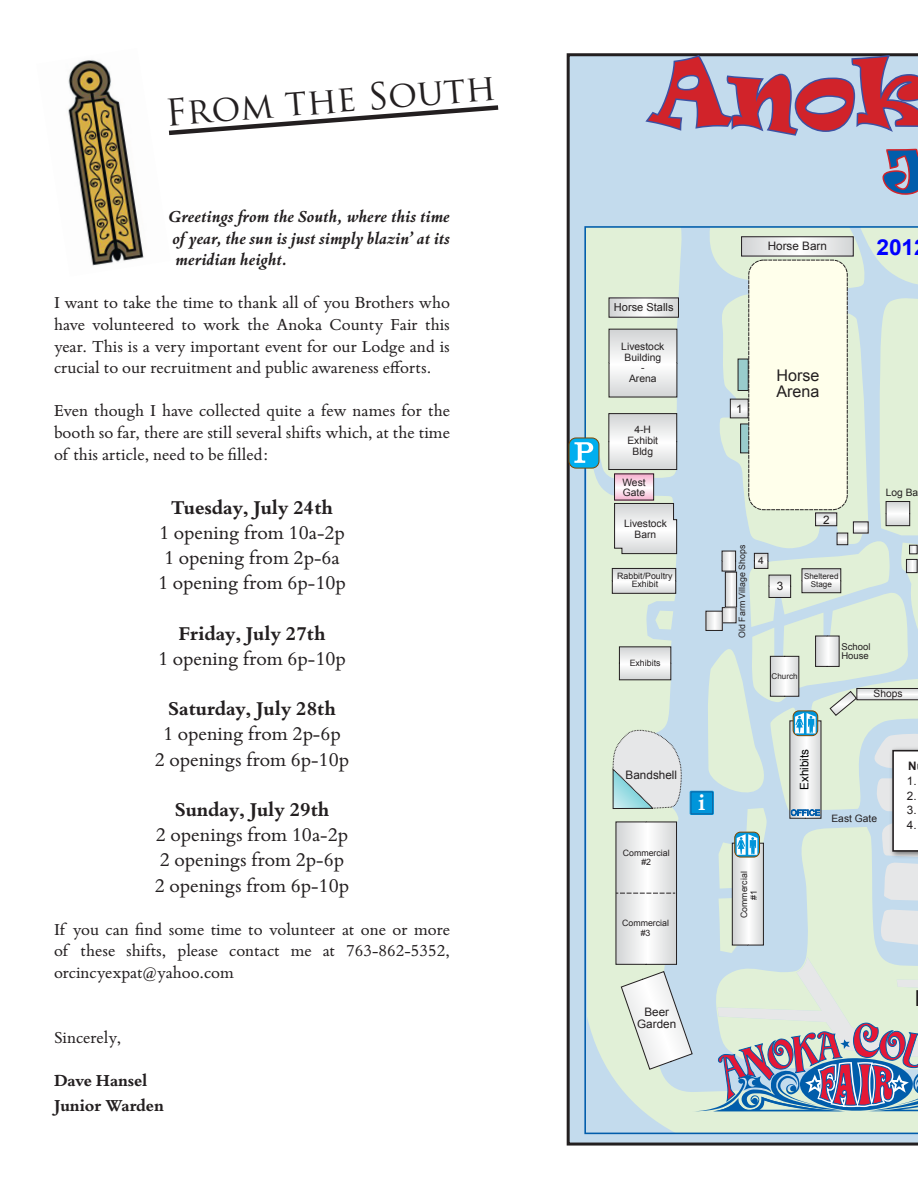
<style>
.page{position:relative;width:918px;height:1188px;background:#fff}
.page>*{position:absolute;margin:0;border:0;box-sizing:border-box;transform-origin:0 0}
.t1{font:85.5px "Ravie";color:#d1232a}
.t2{font:54px "Ravie";color:#015dab}
.t3{font:36px "Trajan Pro";color:#231f20}
.t4{font:700 22.05px "Arial";color:#00f}
.t5{font:700 22.05px "Book Antiqua";color:#fff}
.t6{font:21px "Bembo Book MT Std";color:#231f20}
.t7{font:700 21px "Bembo Book MT Std";color:#231f20}
.t8{font:18px/21.6px "Bembo Book MT Std";color:#231f20;text-align:justify}
.t9{font:italic 700 18px/21.6px "Bembo Book MT Std";color:#231f20;text-align:justify}
.t10{font:700 18px "Bembo Book MT Std";color:#231f20}
.t11{font:16.05px/16px "Arial";color:#231f20}
.t12{font:11.7px/14.7px "Arial";color:#231f20;text-align:center}
.t13{font:11.7px "Arial";color:#000}
.t14{font:10.95px "Arial";color:#231f20}
.t15{font:10.2px/10.5px "Arial";color:#231f20;text-align:center}
.t16{font:9.45px/9.9px "Arial";color:#231f20}
.t17{font:8.85px/9.6px "Arial";color:#231f20;text-align:center}
.t18{font:8.7px/9.6px "Arial";color:#231f20;text-align:center}
.t19{font:7.95px/8.7px "Arial";color:#231f20;text-align:center}
.s1{font-weight:700}
</style>
<div class="page">
<svg style="left:567px;top:53px;width:351px;height:1093px;background:#b0c6d6"></svg>
<div style="left:569px;top:438px;width:30px;height:30px;background:#00aeef;border-radius:7px"></div>
<div style="left:569px;top:438px;width:30px;height:30px;border:1px solid #7d4802;border-radius:7px"></div>
<svg style="left:574px;top:227px;width:344px;height:910px;background:#d1dfdc"></svg>
<img style="left:68px;top:59px;width:76px;height:207px">
<svg style="left:168px;top:105px;width:331px;height:31px"></svg>
<svg style="left:643px;top:53px;width:275px;height:143px;background:#b1c4dd"></svg>
<p class="t3" style="left:164px;top:89px;width:333px;rotate:-4deg">From the South</p>
<p class="t9" style="left:168px;top:205px;width:283px">Greetings from the South, where this time of year, the sun is just simply blazin’ at its meridian height.</p>
<p class="t8" style="left:54px;top:291px;width:398px">I want to take the time to thank all of you Brothers who have volunteered to work the Anoka County Fair this year. This is a very important event for our Lodge and is crucial to our recruitment and public awareness efforts.</p>
<p class="t8" style="left:54px;top:399px;width:398px">Even though I have collected quite a few names for the booth so far, there are still several shifts which, at the time of this article, need to be filled:</p>
<p class="t7" style="left:171px;top:493px;width:163px">Tuesday, July 24th</p>
<p class="t6" style="left:159px;top:518px;width:187px">1 opening from 10a-2p</p>
<p class="t6" style="left:164px;top:544px;width:177px">1 opening from 2p-6a</p>
<p class="t6" style="left:158px;top:569px;width:189px">1 opening from 6p-10p</p>
<p class="t7" style="left:179px;top:619px;width:148px">Friday, July 27th</p>
<p class="t6" style="left:158px;top:644px;width:189px">1 opening from 6p-10p</p>
<p class="t7" style="left:168px;top:695px;width:169px">Saturday, July 28th</p>
<p class="t6" style="left:163px;top:720px;width:179px">1 opening from 2p-6p</p>
<p class="t6" style="left:155px;top:745px;width:196px">2 openings from 6p-10p</p>
<p class="t7" style="left:175px;top:796px;width:156px">Sunday, July 29th</p>
<p class="t6" style="left:156px;top:821px;width:194px">2 openings from 10a-2p</p>
<p class="t6" style="left:160px;top:846px;width:186px">2 openings from 2p-6p</p>
<p class="t6" style="left:155px;top:871px;width:196px">2 openings from 6p-10p</p>
<p class="t8" style="left:54px;top:918px;width:398px">If you can find some time to volunteer at one or more of these shifts, please contact me at 763-862-5352, orcincyexpat@yahoo.com</p>
<p class="t8" style="left:54px;top:1026px;width:69px">Sincerely,</p>
<p class="t10" style="left:54px;top:1068px;width:95px">Dave Hansel</p>
<p class="t10" style="left:54px;top:1094px;width:111px">Junior Warden</p>
<p class="t1" style="left:651px;top:35px;width:278px">Anok</p>
<p class="t2" style="left:884px;top:133px;width:43px">J</p>
<p class="t14" style="left:614px;top:299px;width:61px">Horse Stalls</p>
<p class="t15" style="left:621px;top:341px;width:45px">Livestock<br>Building<br>-<br>Arena</p>
<p class="t15" style="left:627px;top:424px;width:32px;line-height:11.1px">4-H<br>Exhibit<br>Bldg</p>
<p class="t15" style="left:622px;top:477px;width:25px;line-height:9.9px;text-align:left">West<br>Gate</p>
<p class="t15" style="left:624px;top:518px;width:44px;line-height:11.2px">Livestock<br>Barn</p>
<p class="t18" style="left:617px;top:572px;width:57px;line-height:8.4px">Rabbit/Poultry<br>Exhibit</p>
<p class="t18" style="left:630px;top:658px;width:32px">Exhibits</p>
<p class="t12" style="left:626px;top:767px;width:53px">Bandshell</p>
<p class="t18" style="left:623px;top:848px;width:48px">Commercial #2</p>
<p class="t18" style="left:622px;top:919px;width:48px">Commercial #3</p>
<p class="t5" style="left:698px;top:788px;width:9px">i</p>
<p class="t12" style="left:637px;top:1006px;width:41px;line-height:11.7px">Beer<br>Garden</p>
<p class="t12" style="left:768px;top:239px;width:61px">Horse Barn</p>
<p class="t4" style="left:876px;top:233px;width:39px">201</p>
<p class="t12" style="left:736px;top:401px;width:8px">1</p>
<p class="t11" style="left:777px;top:368px;width:45px">Horse<br>Arena</p>
<p class="t17" style="left:737px;top:638px;width:94px;rotate:-90deg">Old Farm Village Shops</p>
<p class="t15" style="left:758px;top:556px;width:7px">4</p>
<p class="t12" style="left:777px;top:579px;width:8px">3</p>
<p class="t12" style="left:823px;top:512px;width:8px">2</p>
<p class="t19" style="left:804px;top:571px;width:36px">Sheltered<br>Stage</p>
<p class="t15" style="left:886px;top:488px;width:34px">Log Ba</p>
<p class="t19" style="left:772px;top:671px;width:27px">Church</p>
<p class="t16" style="left:841px;top:641px;width:31px">School<br>House</p>
<p class="t15" style="left:874px;top:688px;width:31px">Shops</p>
<p class="t13" style="left:797px;top:790px;width:42px;rotate:-90deg">Exhibits</p>
<p class="t15" style="left:831px;top:813px;width:47px">East Gate</p>
<p class="t12" style="left:907px;top:759px;width:11px;text-align:justify"><span class="s1">N </span>1.<br>2.<br>3.<br>4.</p>
<p class="t17" style="left:739px;top:918px;width:48px;rotate:-90deg">Commercial #1</p>
</div>
